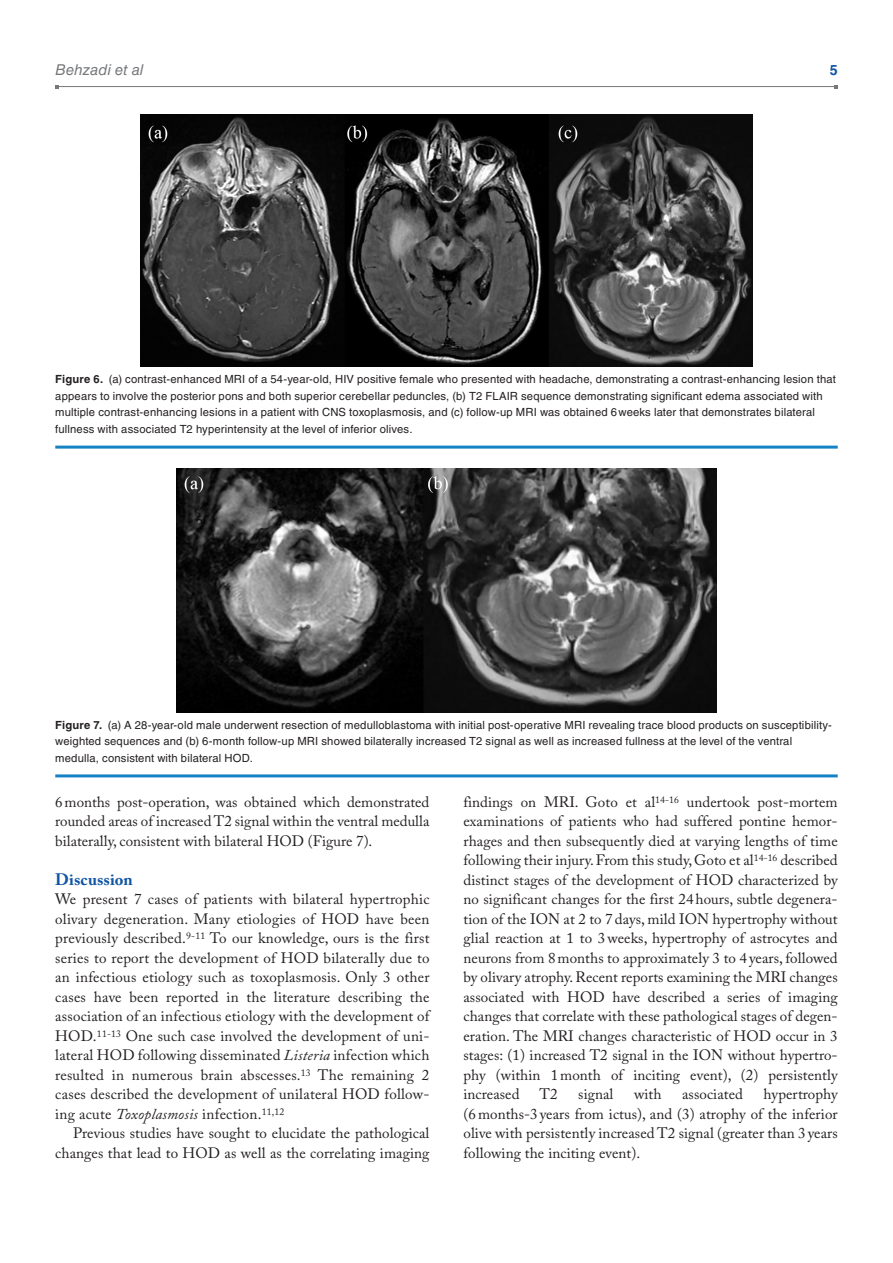
<style>
.page{position:relative;width:893px;height:1263px;background:#fff}
.page>*{position:absolute;margin:0;border:0;box-sizing:border-box;transform-origin:0 0}
.t1{font:700 16.5px "Adobe Caslon Pro";letter-spacing:.005em;color:#1055a4}
.t2{font:15px/19.5px "Adobe Caslon Pro";letter-spacing:.005em;color:#231f20;text-align:justify}
.t3{font:italic 15px "Helvetica LT Std";color:#76787b}
.t4{font:700 14.25px "Helvetica LT Std";color:#1055a4}
.t5{font:11.25px/16.5px "Helvetica LT Std";letter-spacing:.015em;color:#231f20}
.s1{font-weight:700}
.s2{font-style:italic}
</style>
<div class="page">
<hr style="left:57px;top:86px;width:779px;height:1px;background:#76787b">
<hr style="left:55px;top:446px;width:783px;height:3px;background:#1582c5">
<img style="left:140px;top:115px;width:612px;height:252px">
<hr style="left:55px;top:774px;width:783px;height:3px;background:#1582c5">
<img style="left:176px;top:468px;width:540px;height:244px">
<p class="t3" style="left:55px;top:61px;width:90px">Behzadi et al</p>
<p class="t4" style="left:830px;top:61px;width:9px">5</p>
<p class="t5" style="left:55px;top:371px;width:782px"><span class="s1">Figure 6.</span> (a) contrast-enhanced MRI of a 54-year-old, HIV positive female who presented with headache, demonstrating a contrast-enhancing lesion that appears to involve the posterior pons and both superior cerebellar peduncles, (b) T2 FLAI R sequence demonstrating significant edema associated with multiple contrast-enhancing lesions in a patient with CNS toxoplasmosis, and (c) follow-up MRI was obtained 6weeks later that demonstrates bilateral fullness with associated T2 hyperintensity at the level of inferior olives.</p>
<p class="t5" style="left:55px;top:716px;width:778px"><span class="s1">Figure 7.</span> (a) A 28-year-old male underwent resection of medulloblastoma with initial post-operative MRI revealing trace blood products on susceptibility&shy;weighted sequences and (b) 6-month follow-up MRI showed bilaterally increased T2 signal as well as increased fullness at the level of the ventral medulla, consistent with bilateral HOD.</p>
<p class="t2" style="left:55px;top:792px;width:376px">6months post-operation, was obtained which demonstrated rounded areas of increased T2 signal within the ventral medulla bilaterally, consistent with bilateral HOD (Figure 7).</p>
<p class="t1" style="left:55px;top:869px;width:79px">Discussion</p>
<p class="t2" style="left:55px;top:889px;width:376px">We present 7 cases of patients with bilateral hypertrophic olivary degeneration. Many etiologies of HOD have been previously described.<sup>9-11</sup> To our knowledge, ours is the first series to report the development of HOD bilaterally due to an infectious etiology such as toxoplasmosis. Only 3 other cases have been reported in the literature describing the association of an infectious etiology with the development of HOD.<sup>11-13</sup> One such case involved the development of uni&shy;lateral HOD following disseminated <span class="s2">Listeria</span> infection which resulted in numerous brain abscesses.<sup>13</sup> The remaining 2 cases described the development of unilateral HOD follow&shy;ing acute <span class="s2">Toxoplasmosis</span> infection.<sup>11,12</sup></p>
<p class="t2" style="left:55px;top:1123px;width:376px;text-align:right">Previous studies have sought to elucidate the pathological changes that lead to HOD as well as the correlating imaging</p>
<p class="t2" style="left:463px;top:792px;width:376px">findings on MRI. Goto et al<sup>14-16</sup> undertook post-mortem examinations of patients who had suffered pontine hemor&shy;rhages and then subsequently died at varying lengths of time following their injury. From this study, Goto et al<sup>14-16</sup> described distinct stages of the development of HOD characterized by no significant changes for the first 24 hours, subtle degenera&shy;tion of the ION at 2 to 7 days, mild ION hypertrophy without glial reaction at 1 to 3weeks, hypertrophy of astrocytes and neurons from 8 months to approximately 3 to 4 years, followed by olivary atrophy. Recent reports examining the MRI changes associated with HOD have described a series of imaging changes that correlate with these pathological stages of degen&shy;eration. The MRI changes characteristic of HOD occur in 3 stages: (1) increased T2 signal in the ION without hypertro&shy;phy (within 1month of inciting event), (2) persistently increased</p>
<p class="t2" style="left:539px;top:1084px;width:20px">T2</p>
<p class="t2" style="left:578px;top:1084px;width:37px">signal</p>
<p class="t2" style="left:634px;top:1084px;width:29px">with</p>
<p class="t2" style="left:682px;top:1084px;width:62px">associated</p>
<p class="t2" style="left:463px;top:1084px;width:376px;text-indent:300px">hypertrophy (6 months-3 years from ictus), and (3) atrophy of the inferior olive with persistently increased T2 signal (greater than 3 years following the inciting event).</p>
</div>
